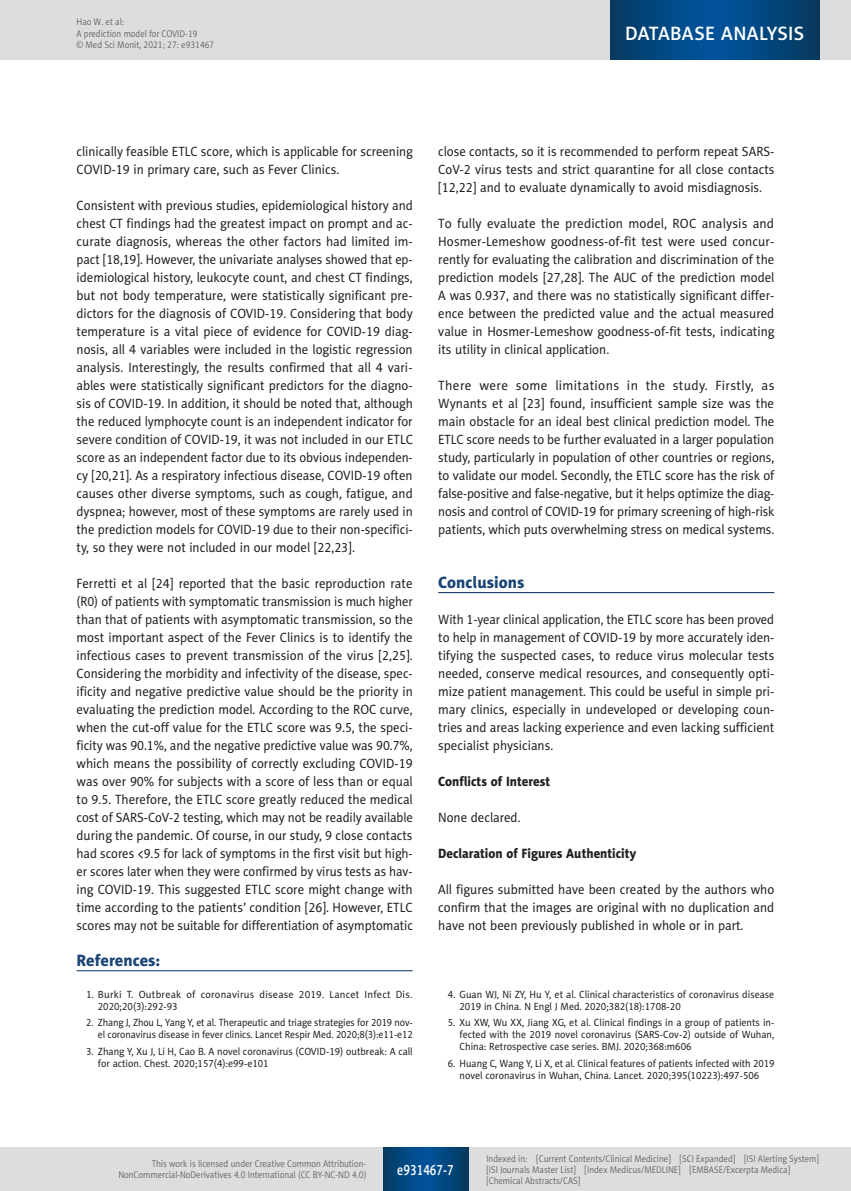
<style>
.page{position:relative;width:851px;height:1191px;background:#fff}
.page>*{position:absolute;margin:0;border:0;box-sizing:border-box;transform-origin:0 0}
.t1{font:19.5px "Naomi Sans EFN Medium";letter-spacing:.01em;color:#fff}
.MSM_Headline_1{font:16.5px "Naomi Sans EFN Heavy";color:#1a4574}
.MSM_Referencje_Tytul{font:16.5px "Naomi Sans EFN Heavy";color:#1a4574}
.t2{font:15px "Naomi Sans EFN Medium";color:#fff;scale:.8 1}
.MSM_Body{font:13.5px/18px "Naomi Sans EFN";color:#231f20;text-align:justify;scale:.95 1}
.MSM_Body-2{font:13.5px/18px "Naomi Sans EFN";color:#231f20;text-align:justify}
.MSM_Body-3{font:13.5px/18px "Naomi Sans EFN";color:#231f20;text-align:justify;scale:.93 1}
.MSM_Headline_2{font:13.5px "Naomi Sans EFN Heavy";color:#231f20;scale:.95 1}
.MSM_Referencje_punkt{font:10.5px/12px "Naomi Sans EFN";color:#231f20;scale:.95 1}
.MSM_Referencje_punkt-2{font:10.5px/12px "Naomi Sans EFN";color:#231f20;text-align:right;scale:.93 1}
.MSM_Referencje_punkt-3{font:10.5px/12px "Naomi Sans EFN";color:#231f20;text-align:center;scale:.94 1}
.MSM_Referencje_punkt-4{font:10.5px/12px "Naomi Sans EFN";letter-spacing:.02em;color:#231f20}
.t3{font:9.75px/11.2px "Naomi Sans EFN Light";color:#57585a;scale:.9 1}
</style>
<div class="page">
<hr style="left:438px;top:592px;width:336px;height:1px;background:#00295c">
<hr style="left:77px;top:970px;width:335px;height:1px;background:#00295c">
<div style="left:0;top:1148px;width:850px;height:43px;background:#dcdddf"></div>
<svg style="left:383px;top:1147px;width:85px;height:43px;background:#02477e"></svg>
<div style="left:0;top:0;width:850px;height:60px;background:#dcdddf"></div>
<svg style="left:610px;top:0;width:209px;height:60px;background:#02477e"></svg>
<p class="t3" style="left:77px;top:16px;width:154px">Hao W. et al:<br>A prediction model for COVID-19<br>© Med Sci Monit, 2021; 27: e931467</p>
<h1 class="t1" style="left:625px;top:22px;width:180px">DATABASE ANALYSIS</h1>
<p class="MSM_Body" style="left:77px;top:142px;width:355px">clinically feasible ETLC score, which is applicable for screening<br>COVID-19 in primary care, such as Fever Clinics.</p>
<p class="MSM_Body" style="left:77px;top:196px;width:355px">Consistent with previous studies, epidemiological history and chest CT findings had the greatest impact on prompt and ac&shy;curate diagnosis, whereas the other factors had limited im&shy;pact [18,19]. However, the univariate analyses showed that ep&shy;idemiological history, leukocyte count, and chest CT findings, but not body temperature, were statistically significant pre&shy;dictors for the diagnosis of COVID-19. Considering that body temperature is a vital piece of evidence for COVID-19 diag&shy;nosis, all 4 variables were included in the logistic regression analysis. Interestingly, the results confirmed that all 4 vari&shy;ables were statistically significant predictors for the diagno&shy;sis of COVID-19. In addition, it should be noted that, although the reduced lymphocyte count is an independent indicator for severe condition of COVID-19, it was not included in our ETLC score as an independent factor due to its obvious independen&shy;cy [20,21]. As a respiratory infectious disease, COVID-19 often causes other diverse symptoms, such as cough, fatigue, and dyspnea; however, most of these symptoms are rarely used in the prediction models for COVID-19 due to their non-specifici&shy;ty, so they were not included in our model [22,23].</p>
<p class="MSM_Body" style="left:77px;top:574px;width:355px">Ferretti et al [24] reported that the basic reproduction rate (R0) of patients with symptomatic transmission is much higher than that of patients with asymptomatic transmission, so the most important aspect of the Fever Clinics is to identify the infectious cases to prevent transmission of the virus [2,25].<br>Considering the morbidity and infectivity of the disease, spec&shy;ificity and negative predictive value should be the priority in evaluating the prediction model. According to the ROC curve, when the cut-off value for the ETLC score was 9.5, the speci&shy;ficity was 90.1%, and the negative predictive value was 90.7%, which means the possibility of correctly excluding COVID-19 was over 90% for subjects with a score of less than or equal to 9.5. Therefore, the ETLC score greatly reduced the medical cost of SARS-CoV-2 testing, which may not be readily available during the pandemic. Of course, in our study, 9 close contacts had scores &lt;9.5 for lack of symptoms in the first visit but high&shy;er scores later when they were confirmed by virus tests as hav&shy;ing COVID-19. This suggested ETLC score might change with time according to the patients’ condition [26]. However, ETLC scores may not be suitable for differentiation of asymptomatic</p>
<p class="MSM_Referencje_Tytul" style="left:77px;top:950px;width:85px">References:</p>
<p class="MSM_Referencje_punkt-4" style="left:98px;top:988px;width:316px;text-indent:-12px">1. Burki T. Outbreak of coronavirus disease 2019. Lancet Infect Dis.<br>2020;20(3):292-93</p>
<p class="MSM_Referencje_punkt-2" style="left:86px;top:1017px;width:353px">2. Zhang J, Zhou L, Yang Y, et al. Therapeutic and triage strategies for 2019 nov&shy;el coronavirus disease in fever clinics. Lancet Respir Med. 2020;8(3):e11-e12</p>
<p class="MSM_Referencje_punkt" style="left:98px;top:1045px;width:333px;text-indent:-12px">3. Zhang Y, Xu J, Li H, Cao B. A novel coronavirus (COVID-19) outbreak: A call for action. Chest. 2020;157(4):e99-e101</p>
<p class="MSM_Body" style="left:438px;top:142px;width:355px">close contacts, so it is recommended to perform repeat SARS-CoV-2 virus tests and strict quarantine for all close contacts [12,22] and to evaluate dynamically to avoid misdiagnosis.</p>
<p class="MSM_Body-2" style="left:438px;top:214px;width:337px">To fully evaluate the prediction model, ROC analysis and Hosmer-Lemeshow goodness-of-fit test were used concur&shy;rently for evaluating the calibration and discrimination of the prediction models [27,28]. The AUC of the prediction model A was 0.937, and there was no statistically significant differ&shy;ence between the predicted value and the actual measured value in Hosmer-Lemeshow goodness-of-fit tests, indicating its utility in clinical application.</p>
<p class="MSM_Body-2" style="left:438px;top:376px;width:338px">There were some limitations in the study. Firstly, as Wynants et al [23] found, insufficient sample size was the main obstacle for an ideal best clinical prediction model. The ETLC score needs to be further evaluated in a larger population study, particularly in population of other countries or regions, to validate our model. Secondly, the ETLC score has the risk of false-positive and false-negative, but it helps optimize the diag&shy;nosis and control of COVID-19 for primary screening of high-risk patients, which puts overwhelming stress on medical systems.</p>
<p class="MSM_Headline_1" style="left:438px;top:572px;width:88px">Conclusions</p>
<p class="MSM_Body-3" style="left:438px;top:610px;width:363px">With 1-year clinical application, the ETLC score has been proved to help in management of COVID-19 by more accurately iden&shy;tifying the suspected cases, to reduce virus molecular tests needed, conserve medical resources, and consequently opti&shy;mize patient management. This could be useful in simple pri&shy;mary clinics, especially in undeveloped or developing coun&shy;tries and areas lacking experience and even lacking sufficient specialist physicians.</p>
<p class="MSM_Headline_2" style="left:438px;top:773px;width:119px">Conflicts of Interest</p>
<p class="MSM_Body" style="left:438px;top:808px;width:88px">None declared.</p>
<p class="MSM_Headline_2" style="left:438px;top:845px;width:210px">Declaration of Figures Authenticity</p>
<p class="MSM_Body" style="left:438px;top:880px;width:355px">All figures submitted have been created by the authors who confirm that the images are original with no duplication and have not been previously published in whole or in part.</p>
<p class="MSM_Referencje_punkt" style="left:459px;top:988px;width:333px;text-indent:-12px">4. Guan WJ, Ni ZY, Hu Y, et al. Clinical characteristics of coronavirus disease<br>2019 in China. N Engl J Med. 2020;382(18):1708-20</p>
<p class="MSM_Referencje_punkt" style="left:459px;top:1017px;width:333px;text-align:justify;text-indent:-12px">5. Xu XW, Wu XX, Jiang XG, et al. Clinical findings in a group of patients in&shy;fected with the 2019 novel coronavirus (SARS-Cov-2) outside of Wuhan, China: Retrospective case series. BMJ. 2020;368:m606</p>
<p class="MSM_Referencje_punkt-3" style="left:447px;top:1057px;width:349px">6. Huang C, Wang Y, Li X, et al. Clinical features of patients infected with 2019 novel coronavirus in Wuhan, China. Lancet. 2020;395(10223):497-506</p>
<p class="t3" style="left:118px;top:1158px;width:277px;text-align:right">This work is licensed under Creative Common Attribution-<br>NonCommercial-NoDerivatives 4.0 International (CC BY-NC-ND 4.0)</p>
<p class="t2" style="left:397px;top:1160px;width:72px">e931467-7</p>
<p class="t3" style="left:486px;top:1152px;width:371px">Indexed in: [Current Contents/Clinical Medicine] [SCI Expanded] [ISI Alerting System] [ISI Journals Master List] [Index Medicus/MEDLINE] [EMBASE/Excerpta Medica] [Chemical Abstracts/CAS]</p>
</div>
